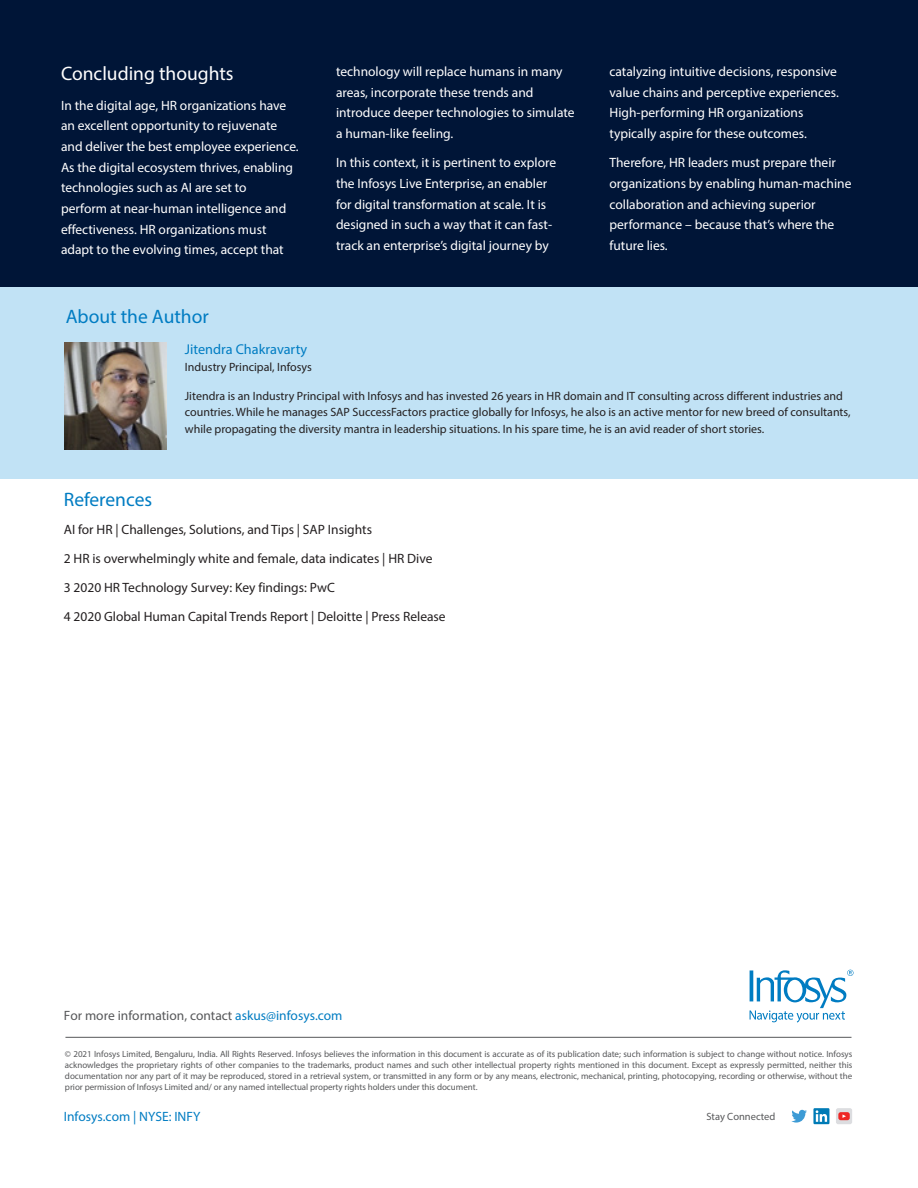
<style>
.page{position:relative;width:918px;height:1188px;background:#fff}
.page>*{position:absolute;margin:0;border:0;box-sizing:border-box;transform-origin:0 0}
.t1{font:19.5px "Myriad Pro";color:#007cc2}
.t2{font:19.5px "Myriad Pro";color:#fff}
.t3{font:14.25px "Myriad Pro";color:#007cc2}
.t4{font:13.5px/20.7px "Myriad Pro";color:#fff}
.t5{font:13.5px/28.8px "Myriad Pro";color:#231f20}
.t6{font:13.5px "Myriad Pro";color:#57585a}
.t7{font:13.5px "Myriad Pro";color:#007cc2}
.t8{font:12px/16.5px "Myriad Pro";color:#231f20}
.t9{font:10.5px "Myriad Pro";color:#57585a}
.t10{font:9px/10.8px "Myriad Pro";letter-spacing:-.005em;color:#57585a;text-align:justify}
.s1{color:#007cc2}
</style>
<div class="page">
<svg style="left:791px;top:1110px;width:16px;height:13px"></svg>
<svg style="left:813px;top:1108px;width:16px;height:16px"></svg>
<svg style="left:816px;top:1110px;width:11px;height:12px"></svg>
<div style="left:836px;top:1108px;width:16px;height:16px;background:#dcdde0;border-radius:2px"></div>
<svg style="left:838px;top:1112px;width:12px;height:8px"></svg>
<svg style="left:750px;top:970px;width:104px;height:53px"></svg>
<hr style="left:65px;top:1037px;width:787px;height:1px;background:#57585a">
<div style="left:0;top:0;width:918px;height:287px;background:#001537"></div>
<div style="left:0;top:287px;width:918px;height:191px;background:#c1e2f5"></div>
<img style="left:64px;top:342px;width:103px;height:108px">
<h1 class="t2" style="left:61px;top:62px;width:174px">Concluding thoughts</h1>
<p class="t4" style="left:61px;top:94px;width:239px">In the digital age, HR organizations have an excellent opportunity to rejuvenate and deliver the best employee experience.<br>As the digital ecosystem thrives, enabling technologies such as AI are set to<br>perform at near-human intelligence and effectiveness. HR organizations must adapt to the evolving times, accept that</p>
<p class="t4" style="left:336px;top:61px;width:240px">technology will replace humans in many areas, incorporate these trends and introduce deeper technologies to simulate a human-like feeling.</p>
<p class="t4" style="left:336px;top:152px;width:222px">In this context, it is pertinent to explore the Infosys Live Enterprise, an enabler for digital transformation at scale. It is designed in such a way that it can fast&shy;track an enterprise’s digital journey by</p>
<p class="t4" style="left:609px;top:61px;width:231px">catalyzing intuitive decisions, responsive value chains and perceptive experiences.<br>High-performing HR organizations typically aspire for these outcomes.</p>
<p class="t4" style="left:609px;top:152px;width:243px">Therefore, HR leaders must prepare their organizations by enabling human-machine collaboration and achieving superior performance – because that’s where the future lies.</p>
<h1 class="t1" style="left:66px;top:304px;width:144px">About the Author</h1>
<p class="t3" style="left:185px;top:340px;width:124px">Jitendra Chakravarty</p>
<p class="t8" style="left:185px;top:358px;width:129px">Industry Principal, Infosys</p>
<p class="t8" style="left:185px;top:387px;width:667px">Jitendra is an Industry Principal with Infosys and has invested 26 years in HR domain and IT consulting across different industries and countries. While he manages SAP SuccessFactors practice globally for Infosys, he also is an active mentor for new breed of consultants, while propagating the diversity mantra in leadership situations. In his spare time, he is an avid reader of short stories.</p>
<h1 class="t1" style="left:64px;top:487px;width:90px">References</h1>
<p class="t5" style="left:64px;top:515px;width:383px">AI for HR | Challenges, Solutions, and Tips | SAP Insights<br>2 HR is overwhelmingly white and female, data indicates | HR Dive<br>3 2020 HR Technology Survey: Key findings: PwC<br>4 2020 Global Human Capital Trends Report | Deloitte | Press Release</p>
<p class="t6" style="left:64px;top:1007px;width:280px">For more information, contact <span class="s1">askus@infosys.com</span></p>
<p class="t10" style="left:65px;top:1049px;width:789px">© 2021 Infosys Limited, Bengaluru, India. All Rights Reserved. Infosys believes the information in this document is accurate as of its publication date; such information is subject to change without notice. Infosys acknowledges the proprietary rights of other companies to the trademarks, product names and such other intellectual property rights mentioned in this document. Except as expressly permitted, neither this documentation nor any part of it may be reproduced, stored in a retrieval system, or transmitted in any form or by any means, electronic, mechanical, printing, photocopying, recording or otherwise, without the prior permission of Infosys Limited and/ or any named intellectual property rights holders under this document.</p>
<p class="t7" style="left:64px;top:1108px;width:138px">Infosys.com | NYSE: INFY</p>
<p class="t9" style="left:706px;top:1110px;width:70px">Stay Connected</p>
</div>
